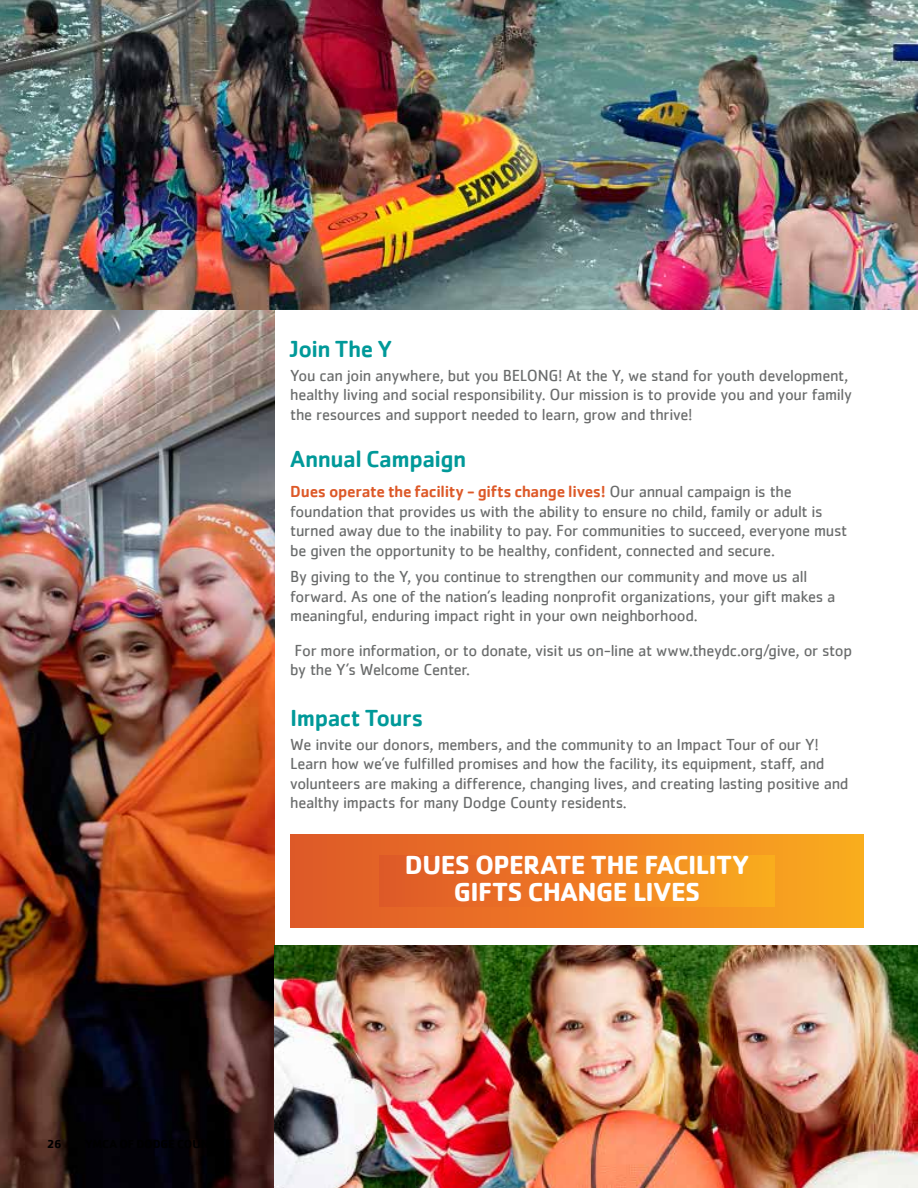
<style>
.page{position:relative;width:918px;height:1188px;background:#fff}
.page>*{position:absolute;margin:0;border:0;box-sizing:border-box;transform-origin:0 0}
.t1{font:700 27px/27px "Cachet";letter-spacing:-.02em;color:#fff;text-align:center}
.t2{font:500 24px "Cachet";letter-spacing:-.02em;color:#099}
.t3{font:16.5px/19.5px "Cachet";letter-spacing:-.02em;color:#6a6c6c}
.t4{font:700 12px "Cachet";color:#000}
.s1{font-weight:500;color:#dd5928}
</style>
<div class="page">
<div style="left:290px;top:834px;width:574px;height:93px;background:linear-gradient(to right,#e05429,#fca91f)"></div>
<div style="left:380px;top:855px;width:394px;height:52px;background:linear-gradient(to right,#e05429,#fba91f)"></div>
<img style="left:0;top:310px;width:274px;height:878px">
<img style="left:0;top:0;width:918px;height:310px">
<img style="left:274px;top:945px;width:644px;height:243px">
<p class="t4" style="left:47px;top:1136px;width:16px">26</p>
<h2 class="t2" style="left:290px;top:334px;width:104px">Join The Y</h2>
<p class="t3" style="left:290px;top:365px;width:563px">You can join anywhere, but you BELONG! At the Y, we stand for youth development, healthy living and social responsibility. Our mission is to provide you and your family the resources and support needed to learn, grow and thrive!</p>
<h2 class="t2" style="left:290px;top:444px;width:178px">Annual Campaign</h2>
<p class="t3" style="left:290px;top:482px;width:559px"><span class="s1">Dues operate the facility - gifts change lives!</span> Our annual campaign is the foundation that provides us with the ability to ensure no child, family or adult is turned away due to the inability to pay. For communities to succeed, everyone must be given the opportunity to be healthy, confident, connected and secure.</p>
<p class="t3" style="left:290px;top:566px;width:547px">By giving to the Y, you continue to strengthen our community and move us all forward. As one of the nation’s leading nonprofit organizations, your gift makes a meaningful, enduring impact right in your own neighborhood.</p>
<p class="t3" style="left:290px;top:640px;width:563px">For more information, or to donate, visit us on-line at www.theydc.org/give, or stop by the Y’s Welcome Center.</p>
<h2 class="t2" style="left:290px;top:703px;width:135px">Impact Tours</h2>
<p class="t3" style="left:290px;top:734px;width:560px">We invite our donors, members, and the community to an Impact Tour of our Y!<br>Learn how we’ve fulfilled promises and how the facility, its equipment, staff, and volunteers are making a difference, changing lives, and creating lasting positive and healthy impacts for many Dodge County residents.</p>
<h1 class="t1" style="left:405px;top:851px;width:346px">DUES OPERATE THE FACILITY<br>GIFTS CHANGE LIVES</h1>
</div>
